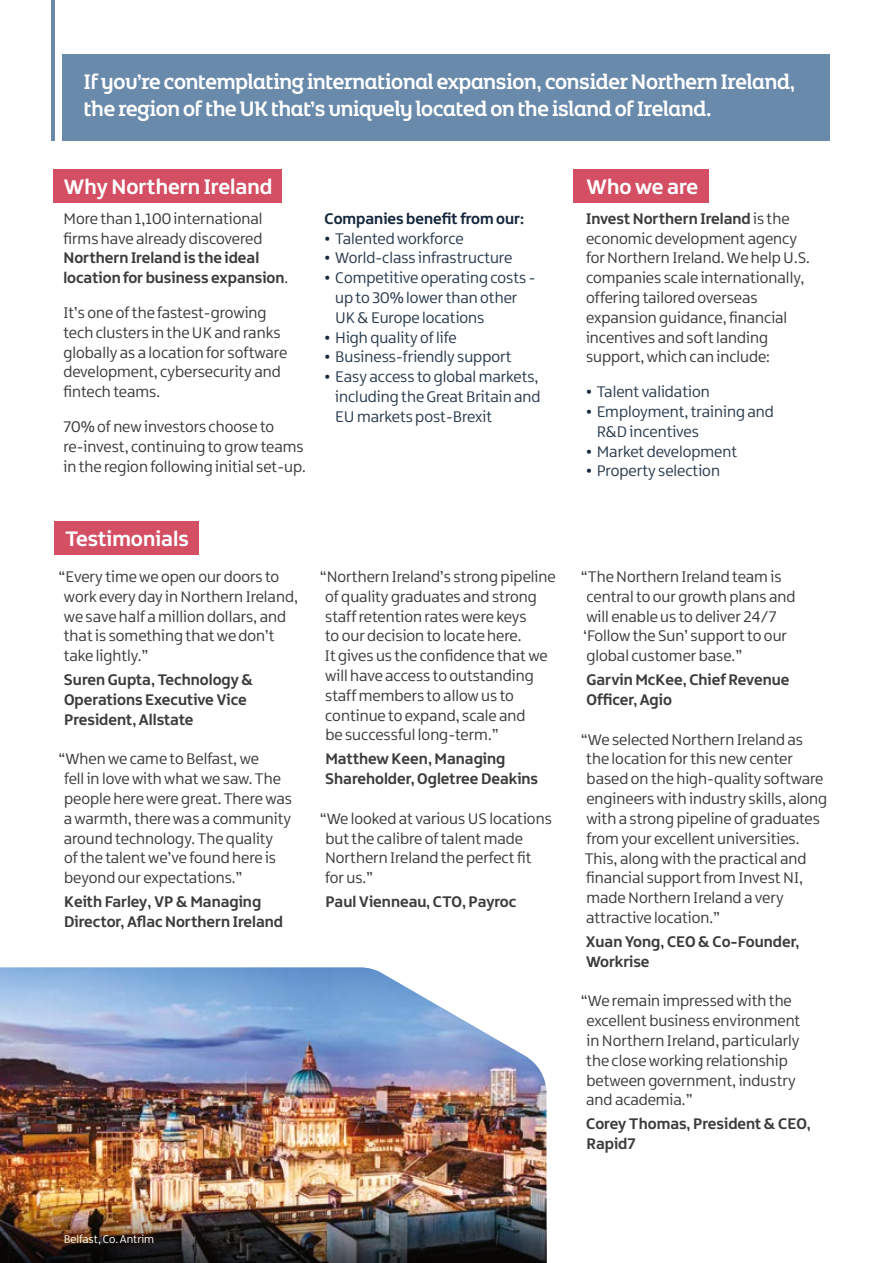
<style>
.page{position:relative;width:893px;height:1263px;background:#fff}
.page>*{position:absolute;margin:0;border:0;box-sizing:border-box;transform-origin:0 0}
.t1{font:22.5px/27px "Northern Ireland Headline";letter-spacing:-.01em;color:#fff}
.t2{font:700 22.5px "Northern Ireland";color:#fff}
.t3{font:16.5px/19.8px "Northern Ireland";color:#3c3c3b}
.t4{font:700 16.5px/19.8px "Northern Ireland";color:#3c3c3b}
.t5{font:16.5px/19.8px "Northern Ireland";color:#2a3c4e}
.t6{font:700 16.5px "Northern Ireland";color:#13263b}
.t7{font:12px "Northern Ireland";color:#fff}
.s1{font-weight:400}
.s2{font-weight:700;color:#13263b}
.s3{font-weight:700}
</style>
<div class="page">
<img style="left:0;top:967px;width:546px;height:232px">
<img style="left:0;top:1199px;width:546px;height:64px">
<div style="left:54px;top:521px;width:145px;height:34px;background:#d44f63"></div>
<div style="left:53px;top:169px;width:229px;height:34px;background:#d44f63"></div>
<div style="left:573px;top:169px;width:136px;height:34px;background:#d44f63"></div>
<hr style="left:51px;top:0;width:3px;height:140px;background:#698aab">
<div style="left:62px;top:54px;width:767px;height:86px;background:#698aab"></div>
<h1 class="t1" style="left:84px;top:67px;width:713px">If you’re contemplating international expansion, consider Northern Ireland, the region of the UK that’s uniquely located on the island of Ireland.</h1>
<h1 class="t2" style="left:63px;top:172px;width:210px">Why Northern Ireland</h1>
<p class="t3" style="left:63px;top:209px;width:201px">More than 1,100 international firms have already discovered</p>
<p class="t4" style="left:63px;top:248px;width:226px">Northern Ireland is the ideal location for business expansion<span class="s1">.</span></p>
<p class="t3" style="left:63px;top:303px;width:225px">It’s one of the fastest-growing tech clusters in the UK and ranks globally as a location for software development, cybersecurity and fintech teams.</p>
<p class="t3" style="left:63px;top:417px;width:244px">70% of new investors choose to re-invest, continuing to grow teams in the region following initial set-up.</p>
<p class="t6" style="left:325px;top:208px;width:201px">Companies benefit from our:</p>
<p class="t5" style="left:325px;top:228px;width:140px"><span class="s2">•</span> Talented workforce</p>
<p class="t5" style="left:325px;top:248px;width:189px"><span class="s2">•</span> World-class infrastructure</p>
<p class="t5" style="left:335px;top:268px;width:202px;text-indent:-11px"><span class="s2">•</span> Competitive operating costs - up to 30% lower than other<br>UK &amp; Europe locations</p>
<p class="t5" style="left:325px;top:327px;width:133px"><span class="s2">•</span> High quality of life</p>
<p class="t5" style="left:325px;top:347px;width:188px"><span class="s2">•</span> Business-friendly support</p>
<p class="t5" style="left:335px;top:367px;width:207px;text-align:justify;text-indent:-11px"><span class="s2">•</span> Easy access to global markets, including the Great Britain and EU markets post-Brexit</p>
<h1 class="t2" style="left:65px;top:524px;width:125px">Testimonials</h1>
<p class="t3" style="left:64px;top:567px;width:236px;text-indent:-5px">“Every time we open our doors to work every day in Northern Ireland, we save half a million dollars, and that is something that we don’t take lightly.”</p>
<p class="t4" style="left:64px;top:669px;width:191px">Suren Gupta, Technology &amp;<br>Operations Executive Vice<br>President, Allstate</p>
<p class="t3" style="left:64px;top:749px;width:230px;text-indent:-5px">“When we came to Belfast, we<br>fell in love with what we saw. The people here were great. There was a warmth, there was a community around technology. The quality<br>of the talent we’ve found here is beyond our expectations.”</p>
<p class="t4" style="left:64px;top:892px;width:220px">Keith Farley, VP &amp; Managing<br>Director, Aflac Northern Ireland</p>
<p class="t3" style="left:325px;top:567px;width:232px;text-indent:-5px">“Northern Ireland’s strong pipeline of quality graduates and strong staff retention rates were keys<br>to our decision to locate here.<br>It gives us the confidence that we will have access to outstanding staff members to allow us to continue to expand, scale and<br>be successful long-term.”</p>
<p class="t4" style="left:325px;top:749px;width:214px">Matthew Keen, Managing<br>Shareholder, Ogletree Deakins</p>
<p class="t3" style="left:325px;top:809px;width:228px;text-indent:-5px">“We looked at various US locations but the calibre of talent made<br>Northern Ireland the perfect fit for us.”</p>
<p class="t4" style="left:325px;top:892px;width:193px">Paul Vienneau, CTO, Payroc</p>
<h1 class="t2" style="left:586px;top:172px;width:114px">Who we are</h1>
<p class="t3" style="left:586px;top:209px;width:225px"><span class="s3">Invest Northern Ireland</span> is the economic development agency for Northern Ireland. We help U.S. companies scale internationally, offering tailored overseas expansion guidance, financial incentives and soft landing support, which can include:</p>
<p class="t5" style="left:586px;top:382px;width:125px"><span class="s2">•</span> Talent validation</p>
<p class="t5" style="left:597px;top:402px;width:179px;text-indent:-11px"><span class="s2">•</span> Employment, training and<br>R&amp;D incentives</p>
<p class="t5" style="left:586px;top:441px;width:153px"><span class="s2">•</span> Market development</p>
<p class="t5" style="left:586px;top:461px;width:135px"><span class="s2">•</span> Property selection</p>
<p class="t3" style="left:581px;top:567px;width:216px">“The Northern Ireland team is central to our growth plans and will enable us to deliver 24/7 ‘Follow the Sun’ support to our global customer base.”</p>
<p class="t4" style="left:586px;top:670px;width:205px">Garvin McKee, Chief Revenue<br>Officer, Agio</p>
<p class="t3" style="left:581px;top:729px;width:248px">“We selected Northern Ireland as the location for this new center based on the high-quality software engineers with industry skills, along with a strong pipeline of graduates from your excellent universities.<br>This, along with the practical and financial support from Invest NI, made Northern Ireland a very attractive location.”</p>
<p class="t4" style="left:586px;top:931px;width:215px">Xuan Yong, CEO &amp; Co-Founder,<br>Workrise</p>
<p class="t3" style="left:586px;top:991px;width:216px;text-indent:-5px">“We remain impressed with the excellent business environment in Northern Ireland, particularly the close working relationship between government, industry and academia.”</p>
<p class="t4" style="left:586px;top:1114px;width:226px">Corey Thomas, President &amp; CEO,<br>Rapid7</p>
<p class="t7" style="left:64px;top:1232px;width:92px">Belfast, Co. Antrim</p>
</div>
